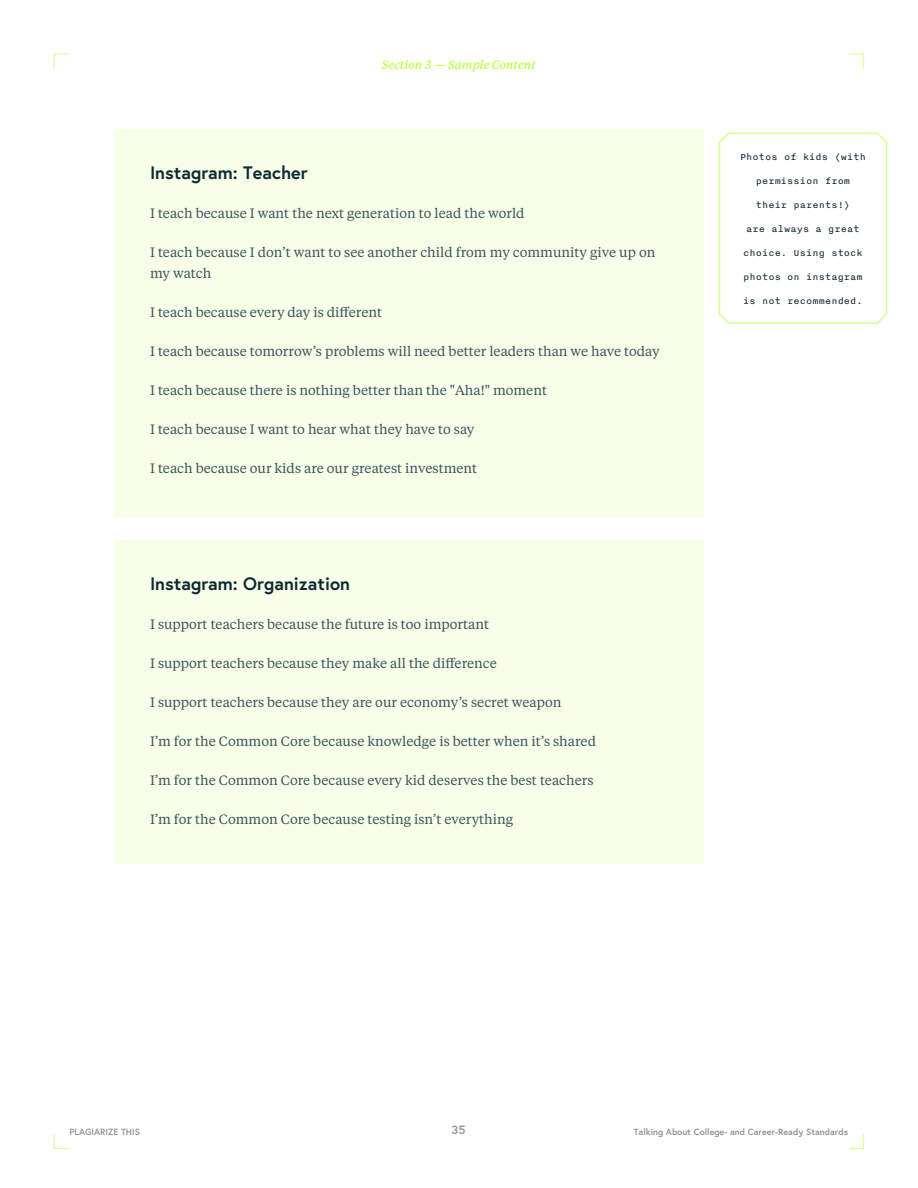
<style>
.page{position:relative;width:918px;height:1188px;background:#fff}
.page>*{position:absolute;margin:0;border:0;box-sizing:border-box;transform-origin:0 0}
.t1{font:700 18px "Europa";color:#0d2833}
.t2{font:13.5px/21px "Tiempos Text";color:#3d535c}
.t3{font:italic 12px "Tiempos Text";color:#acff1f}
.t4{font:700 12px "Europa";color:#939598}
.t5{font:10.5px "Nitti";color:#0d2833}
.t6{font:700 9px "Europa";color:#939598}
</style>
<div class="page">
<svg style="left:53px;top:53px;width:16px;height:16px"></svg>
<svg style="left:849px;top:53px;width:15px;height:16px"></svg>
<svg style="left:53px;top:1134px;width:16px;height:15px"></svg>
<svg style="left:849px;top:1134px;width:15px;height:15px"></svg>
<div style="left:114px;top:129px;width:590px;height:389px;background:#f7ffe9"></div>
<div style="left:114px;top:540px;width:590px;height:324px;background:#f7ffe9"></div>
<svg style="left:718px;top:132px;width:170px;height:192px"></svg>
<p class="t3" style="left:382px;top:57px;width:156px">Section 3 — Sample Content</p>
<h1 class="t1" style="left:150px;top:161px;width:159px">Instagram: Teacher</h1>
<p class="t2" style="left:150px;top:202px;width:376px">I teach because I want the next generation to lead the world</p>
<p class="t2" style="left:150px;top:241px;width:507px">I teach because I don’t want to see another child from my community give up on my watch</p>
<p class="t2" style="left:150px;top:301px;width:234px">I teach because every day is different</p>
<p class="t2" style="left:150px;top:340px;width:511px">I teach because tomorrow’s problems will need better leaders than we have today</p>
<p class="t2" style="left:150px;top:379px;width:399px">I teach because there is nothing better than the "Aha!" moment</p>
<p class="t2" style="left:150px;top:418px;width:326px">I teach because I want to hear what they have to say</p>
<p class="t2" style="left:150px;top:457px;width:329px">I teach because our kids are our greatest investment</p>
<h1 class="t1" style="left:150px;top:572px;width:202px">Instagram: Organization</h1>
<p class="t2" style="left:150px;top:613px;width:341px">I support teachers because the future is too important</p>
<p class="t2" style="left:150px;top:652px;width:348px">I support teachers because they make all the difference</p>
<p class="t2" style="left:150px;top:691px;width:413px">I support teachers because they are our economy’s secret weapon</p>
<p class="t2" style="left:150px;top:730px;width:448px">I’m for the Common Core because knowledge is better when it’s shared</p>
<p class="t2" style="left:150px;top:769px;width:445px">I’m for the Common Core because every kid deserves the best teachers</p>
<p class="t2" style="left:150px;top:808px;width:365px">I’m for the Common Core because testing isn’t everything</p>
<p class="t5" style="left:740px;top:151px;width:127px">Photos of kids (with</p>
<p class="t5" style="left:756px;top:175px;width:96px">permission from</p>
<p class="t5" style="left:756px;top:199px;width:96px">their parents!)</p>
<p class="t5" style="left:746px;top:223px;width:115px">are always a great</p>
<p class="t5" style="left:743px;top:247px;width:121px">choice. Using stock</p>
<p class="t5" style="left:743px;top:271px;width:121px">photos on instagram</p>
<p class="t5" style="left:743px;top:295px;width:121px">is not recommended.</p>
<p class="t6" style="left:69px;top:1126px;width:72px">PLAGIARIZE THIS</p>
<p class="t4" style="left:452px;top:1122px;width:15px">35</p>
<p class="t6" style="left:634px;top:1126px;width:216px">Talking About College- and Career-Ready Standards</p>
</div>
